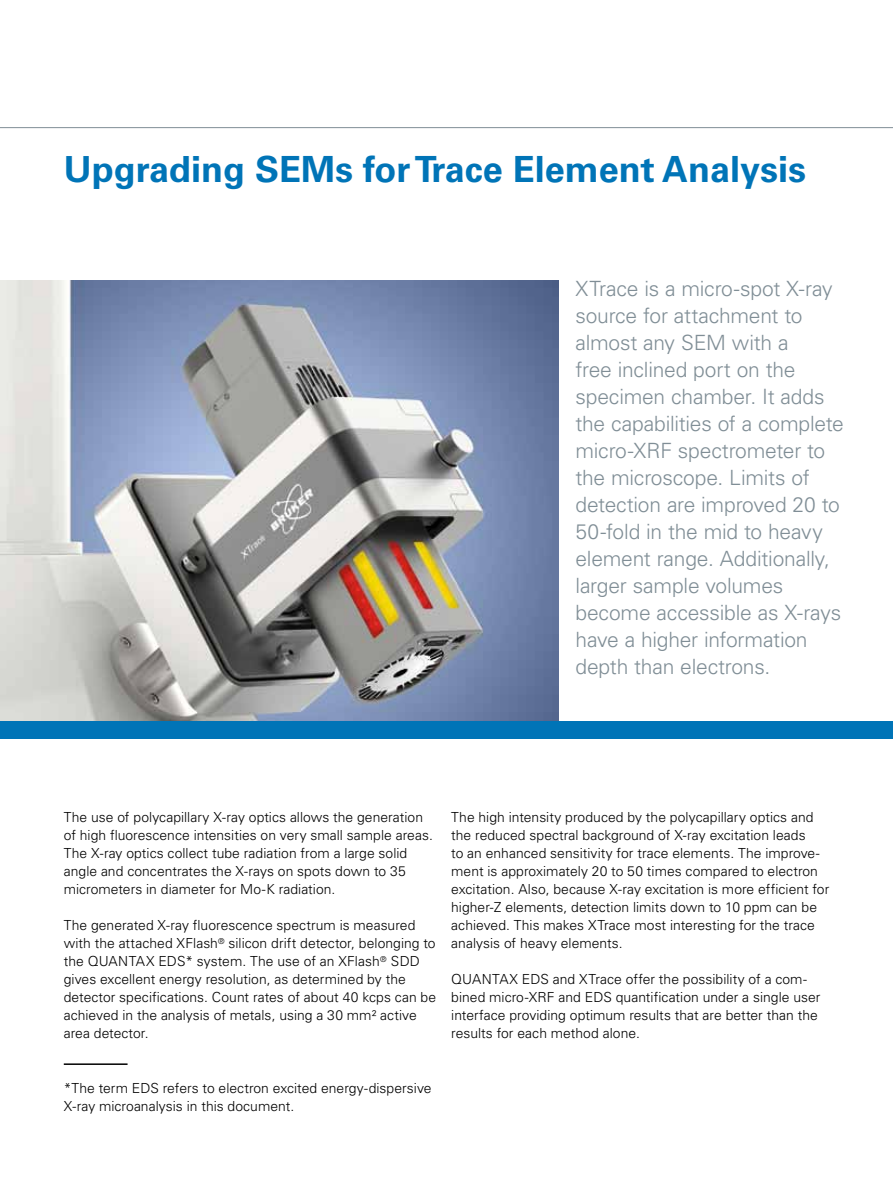
<style>
.page{position:relative;width:893px;height:1187px;background:#fff}
.page>*{position:absolute;margin:0;border:0;box-sizing:border-box;transform-origin:0 0}
.t1{font:700 36px "Univers LT Std";color:#0074b7}
.t2{font:300 21px/27px "Univers LT Std";letter-spacing:-.01em;color:#808e96}
.t3{font:300 13.8px/18px "Univers LT Std";color:#000}
</style>
<div class="page">
<hr style="left:0;top:127px;width:893px;height:1px;background:#808e96">
<img style="left:0;top:281px;width:559px;height:441px">
<div style="left:0;top:722px;width:893px;height:17px;background:#0074b7"></div>
<hr style="left:64px;top:1063px;width:64px;height:1px;background:#000">
<h1 class="t1" style="left:64px;top:148px;width:744px">Upgrading SEMs for Trace Element Analysis</h1>
<p class="t2" style="left:575px;top:275px;width:270px">XTrace is a micro-spot X-ray source for attachment to almost any SEM with a<br>free inclined port on the specimen chamber. It adds the capabilities of a complete micro-XRF spectrometer to the microscope. Limits of detection are improved 20 to<br>50-fold in the mid to heavy element range. Additionally, larger sample volumes become accessible as X-rays have a higher information depth than electrons.</p>
<p class="t3" style="left:64px;top:808px;width:371px">The use of polycapillary X-ray optics allows the generation of high fluorescence intensities on very small sample areas.<br>The X-ray optics collect tube radiation from a large solid angle and concentrates the X-rays on spots down to 35 micrometers in diameter for Mo-K radiation.</p>
<p class="t3" style="left:64px;top:916px;width:374px">The generated X-ray fluorescence spectrum is measured with the attached XFlash<sup>®</sup> silicon drift detector, belonging to the QUANTAX EDS* system. The use of an XFlash<sup>®</sup> SDD gives excellent energy resolution, as determined by the detector specifications. Count rates of about 40 kcps can be achieved in the analysis of metals, using a 30 mm² active area detector.</p>
<p class="t3" style="left:451px;top:808px;width:380px">The high intensity produced by the polycapillary optics and the reduced spectral background of X-ray excitation leads<br>to an enhanced sensitivity for trace elements. The improve&shy;ment is approximately 20 to 50 times compared to electron excitation. Also, because X-ray excitation is more efficient for higher-Z elements, detection limits down to 10 ppm can be achieved. This makes XTrace most interesting for the trace analysis of heavy elements.</p>
<p class="t3" style="left:451px;top:970px;width:371px">QUANTAX EDS and XTrace offer the possibility of a com&shy;bined micro-XRF and EDS quantification under a single user interface providing optimum results that are better than the results for each method alone.</p>
<p class="t3" style="left:64px;top:1078px;width:369px">*The term EDS refers to electron excited energy-dispersive<br>X-ray microanalysis in this document.</p>
</div>
